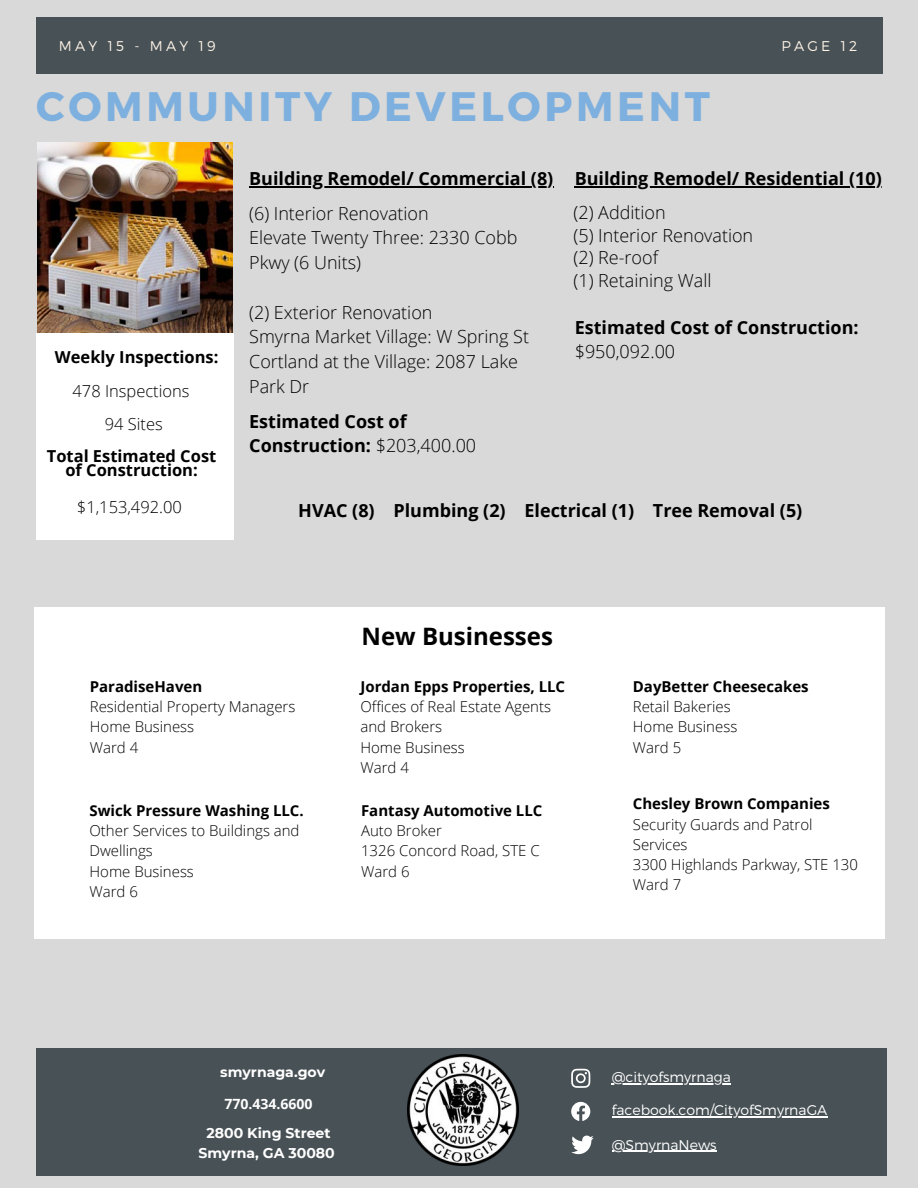
<style>
.page{position:relative;width:918px;height:1188px;background:#d9d9d9}
.page>*{position:absolute;margin:0;border:0;box-sizing:border-box;transform-origin:0 0}
.t1{font:700 41.1px "Montserrat";letter-spacing:.09em;color:#7eb0df}
.t2{font:700 24px "Open Sans";color:#000}
.t3{font:300 18px/24.8px "Open Sans";color:#000}
.t4{font:700 18px/24.8px "Open Sans";color:#000}
.t5{font:700 16.5px/14.5px "Open Sans";color:#000;text-align:center}
.t6{font:300 16.5px "Open Sans";color:#000}
.t7{font:300 15px/20.2px "Open Sans";color:#000}
.t8{font:700 15px "Open Sans";color:#000}
.t9{font:300 14.1px "Montserrat";color:#fff}
.t10{font:700 14.1px "Montserrat";color:#fff}
.t11{font:300 14.1px "Montserrat";letter-spacing:.23em;color:#fcf2e6}
.t12{font:700 14.1px "Open Sans";color:#fff}
.s1{font-weight:300}
</style>
<div class="page">
<div style="left:36px;top:17px;width:847px;height:56px;background:#485155"></div>
<div style="left:36px;top:1048px;width:851px;height:127px;background:#485155"></div>
<img style="left:407px;top:1054px;width:111px;height:112px">
<svg style="left:571px;top:1069px;width:19px;height:19px"></svg>
<svg style="left:571px;top:1102px;width:19px;height:19px"></svg>
<svg style="left:571px;top:1135px;width:23px;height:19px"></svg>
<img style="left:37px;top:142px;width:196px;height:191px">
<div style="left:36px;top:333px;width:197px;height:98px;background:#fff"></div>
<div style="left:36px;top:429px;width:197px;height:111px;background:#fff"></div>
<hr style="left:612px;top:1116px;width:215px;height:2px;background:#fff">
<hr style="left:612px;top:1083px;width:119px;height:1px;background:#fff">
<hr style="left:612px;top:1151px;width:105px;height:1px;background:#fff">
<hr style="left:575px;top:186px;width:307px;height:1px;background:#000">
<hr style="left:249px;top:186px;width:305px;height:1px;background:#000">
<div style="left:34px;top:607px;width:851px;height:331px;background:#fff"></div>
<p class="t11" style="left:59px;top:36px;width:158px">MAY 15 - MAY 19</p>
<p class="t11" style="left:781px;top:36px;width:78px">PAGE 12</p>
<p class="t1" style="left:36px;top:80px;width:675px">COMMUNITY DEVELOPMENT</p>
<p class="t5" style="left:55px;top:349px;width:165px">Weekly Inspections:</p>
<p class="t6" style="left:73px;top:379px;width:118px">478 Inspections</p>
<p class="t6" style="left:105px;top:413px;width:59px">94 Sites</p>
<p class="t5" style="left:47px;top:448px;width:171px">Total Estimated Cost of Construction:</p>
<p class="t6" style="left:77px;top:495px;width:106px">$1,153,492.00</p>
<p class="t4" style="left:249px;top:165px;width:306px">Building Remodel/ Commercial (8)</p>
<p class="t3" style="left:249px;top:200px;width:181px">(6) Interior Renovation</p>
<p class="t3" style="left:249px;top:225px;width:270px">Elevate Twenty Three: 2330 Cobb<br>Pkwy (6 Units)</p>
<p class="t3" style="left:249px;top:299px;width:185px">(2) Exterior Renovation</p>
<p class="t3" style="left:249px;top:324px;width:281px">Smyrna Market Village: W Spring St</p>
<p class="t3" style="left:249px;top:349px;width:270px">Cortland at the Village: 2087 Lake<br>Park Dr</p>
<p class="t4" style="left:249px;top:408px;width:229px">Estimated Cost of<br>Construction: <span class="s1">$203,400.00</span></p>
<p class="t4" style="left:575px;top:165px;width:309px">Building Remodel/ Residential (10)</p>
<p class="t3" style="left:574px;top:200px;width:94px">(2) Addition</p>
<p class="t3" style="left:574px;top:223px;width:181px">(5) Interior Renovation</p>
<p class="t3" style="left:574px;top:245px;width:86px">(2) Re-roof</p>
<p class="t3" style="left:574px;top:268px;width:139px">(1) Retaining Wall</p>
<p class="t4" style="left:575px;top:314px;width:285px">Estimated Cost of Construction: <span class="s1">$950,092.00</span></p>
<p class="t4" style="left:298px;top:497px;width:506px">HVAC (8) Plumbing (2) Electrical (1) Tree Removal (5)</p>
<p class="t2" style="left:362px;top:620px;width:193px">New Businesses</p>
<p class="t8" style="left:90px;top:676px;width:114px">ParadiseHaven</p>
<p class="t7" style="left:90px;top:696px;width:207px">Residential Property Managers</p>
<p class="t7" style="left:90px;top:716px;width:106px">Home Business</p>
<p class="t7" style="left:90px;top:737px;width:50px">Ward 4</p>
<p class="t8" style="left:90px;top:800px;width:216px">Swick Pressure Washing LLC.</p>
<p class="t7" style="left:90px;top:820px;width:212px">Other Services to Buildings and<br>Dwellings</p>
<p class="t7" style="left:90px;top:861px;width:106px">Home Business</p>
<p class="t7" style="left:90px;top:881px;width:50px">Ward 6</p>
<p class="t8" style="left:360px;top:676px;width:206px">Jordan Epps Properties, LLC</p>
<p class="t7" style="left:360px;top:696px;width:192px">Offices of Real Estate Agents and Brokers</p>
<p class="t7" style="left:360px;top:737px;width:106px">Home Business</p>
<p class="t7" style="left:360px;top:757px;width:50px">Ward 4</p>
<p class="t8" style="left:361px;top:800px;width:183px">Fantasy Automotive LLC</p>
<p class="t7" style="left:361px;top:820px;width:82px">Auto Broker</p>
<p class="t7" style="left:361px;top:841px;width:180px">1326 Concord Road, STE C</p>
<p class="t7" style="left:361px;top:861px;width:50px">Ward 6</p>
<p class="t8" style="left:633px;top:676px;width:177px">DayBetter Cheesecakes</p>
<p class="t7" style="left:633px;top:696px;width:99px">Retail Bakeries</p>
<p class="t7" style="left:633px;top:716px;width:106px">Home Business</p>
<p class="t7" style="left:633px;top:737px;width:50px">Ward 5</p>
<p class="t8" style="left:633px;top:793px;width:199px">Chesley Brown Companies</p>
<p class="t7" style="left:633px;top:814px;width:181px">Security Guards and Patrol<br>Services</p>
<p class="t7" style="left:633px;top:854px;width:227px">3300 Highlands Parkway, STE 130</p>
<p class="t7" style="left:633px;top:875px;width:50px">Ward 7</p>
<p class="t10" style="left:220px;top:1063px;width:106px">smyrnaga.gov</p>
<p class="t12" style="left:224px;top:1093px;width:90px">770.434.6600</p>
<p class="t10" style="left:207px;top:1124px;width:126px">2800 King Street</p>
<p class="t10" style="left:198px;top:1144px;width:138px">Smyrna, GA 30080</p>
<p class="t9" style="left:612px;top:1068px;width:121px">@cityofsmyrnaga</p>
<p class="t9" style="left:612px;top:1101px;width:217px">facebook.com/CityofSmyrnaGA</p>
<p class="t9" style="left:612px;top:1135px;width:106px">@SmyrnaNews</p>
</div>
